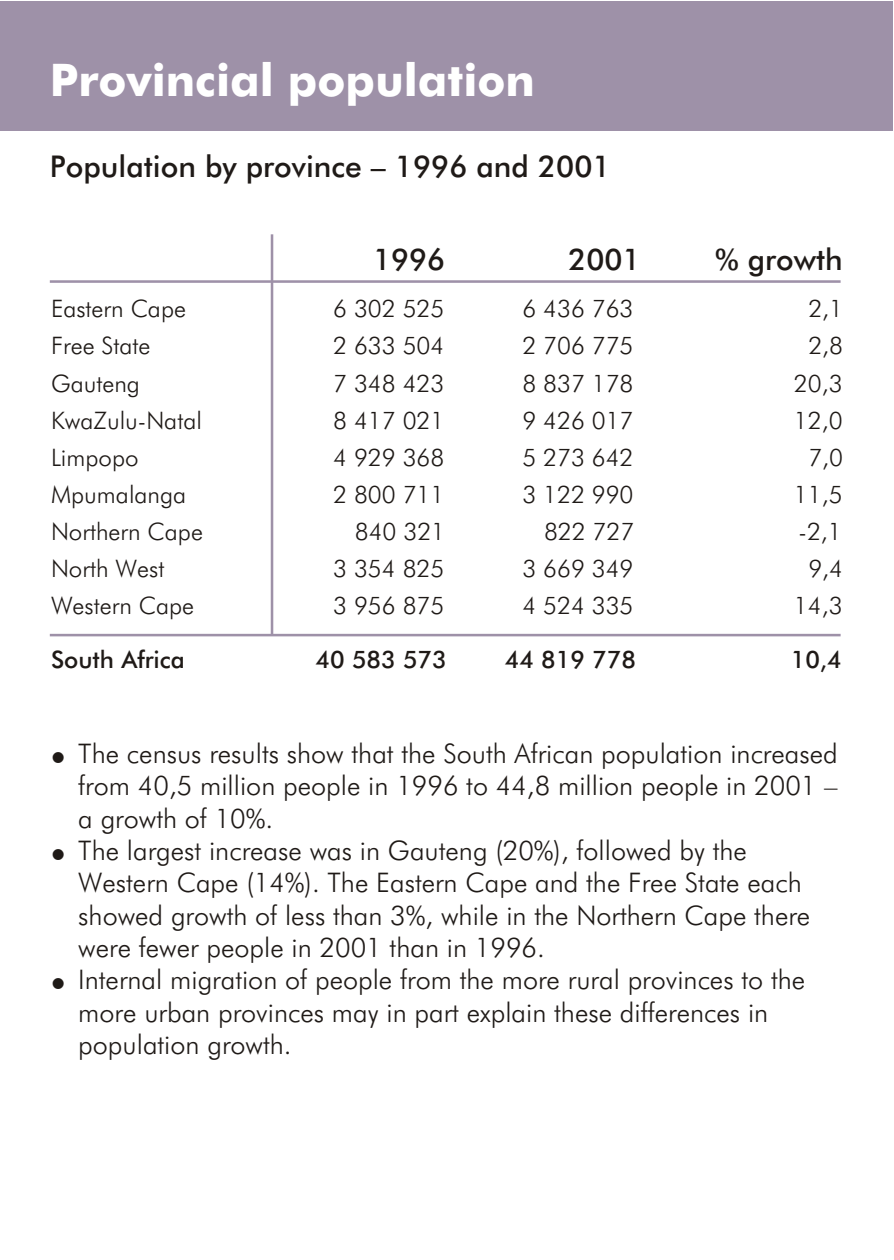
<style>
.page{position:relative;width:894px;height:1260px;background:#fff}
.page>*{position:absolute;margin:0;border:0;box-sizing:border-box;transform-origin:0 0}
.t1{font:700 45px "Futura Md BT";color:#fff}
.t2{font:30px "Futura Md BT";color:#1f1a17}
.t3{font:27px/32.4px "Futura Lt BT";color:#1f1a17}
.t4{font:24px/37.2px "Futura Lt BT";color:#1f1a17;text-align:right}
.t5{font:24px "Futura Md BT";color:#1f1a17}
</style>
<div class="page">
<div style="left:0;top:1px;width:893px;height:130px;background:#9e91a8"></div>
<hr style="left:271px;top:234px;width:2px;height:401px;background:#9e91a8">
<hr style="left:50px;top:280px;width:791px;height:3px;background:#9e91a8">
<hr style="left:50px;top:634px;width:791px;height:2px;background:#9e91a8">
<h1 class="t1" style="left:50px;top:62px;width:487px">Provincial population</h1>
<p class="t2" style="left:50px;top:154px;width:562px">Population by province – 1996 and 2001</p>
<p class="t4" style="left:51px;top:293px;width:153px;text-align:left">Eastern Cape<br>Free State<br>Gauteng<br>KwaZulu-Natal<br>Limpopo<br>Mpumalanga<br>Northern Cape<br>North West<br>Western Cape</p>
<p class="t5" style="left:51px;top:650px;width:135px">South Africa</p>
<p class="t2" style="left:373px;top:248px;width:74px">1996</p>
<p class="t2" style="left:568px;top:248px;width:74px">2001</p>
<p class="t2" style="left:715px;top:248px;width:129px">% growth</p>
<p class="t4" style="left:333px;top:293px;width:113px">6 302 525<br>2 633 504<br>7 348 423<br>8 417 021<br>4 929 368<br>2 800 711<br>840 321<br>3 354 825<br>3 956 875</p>
<p class="t5" style="left:316px;top:650px;width:133px">40 583 573</p>
<p class="t4" style="left:522px;top:293px;width:113px">6 436 763<br>2 706 775<br>8 837 178<br>9 426 017<br>5 273 642<br>3 122 990<br>822 727<br>3 669 349<br>4 524 335</p>
<p class="t5" style="left:505px;top:650px;width:133px">44 819 778</p>
<p class="t4" style="left:794px;top:293px;width:51px;text-align:center">2,1<br>2,8<br>20,3<br>12,0<br>7,0<br>11,5 -2,1<br>9,4<br>14,3</p>
<p class="t5" style="left:791px;top:650px;width:52px">10,4</p>
<p class="t3" style="left:78px;top:740px;width:761px">The census results show that the South African population increased from 40,5 million people in 1996 to 44,8 million people in 2001 – a growth of 10%.<br>The largest increase was in Gauteng (20%), followed by the Western Cape (14%). The Eastern Cape and the Free State each showed growth of less than 3%, while in the Northern Cape there were fewer people in 2001 than in 1996.<br>Internal migration of people from the more rural provinces to the more urban provinces may in part explain these differences in population growth.</p>
</div>
